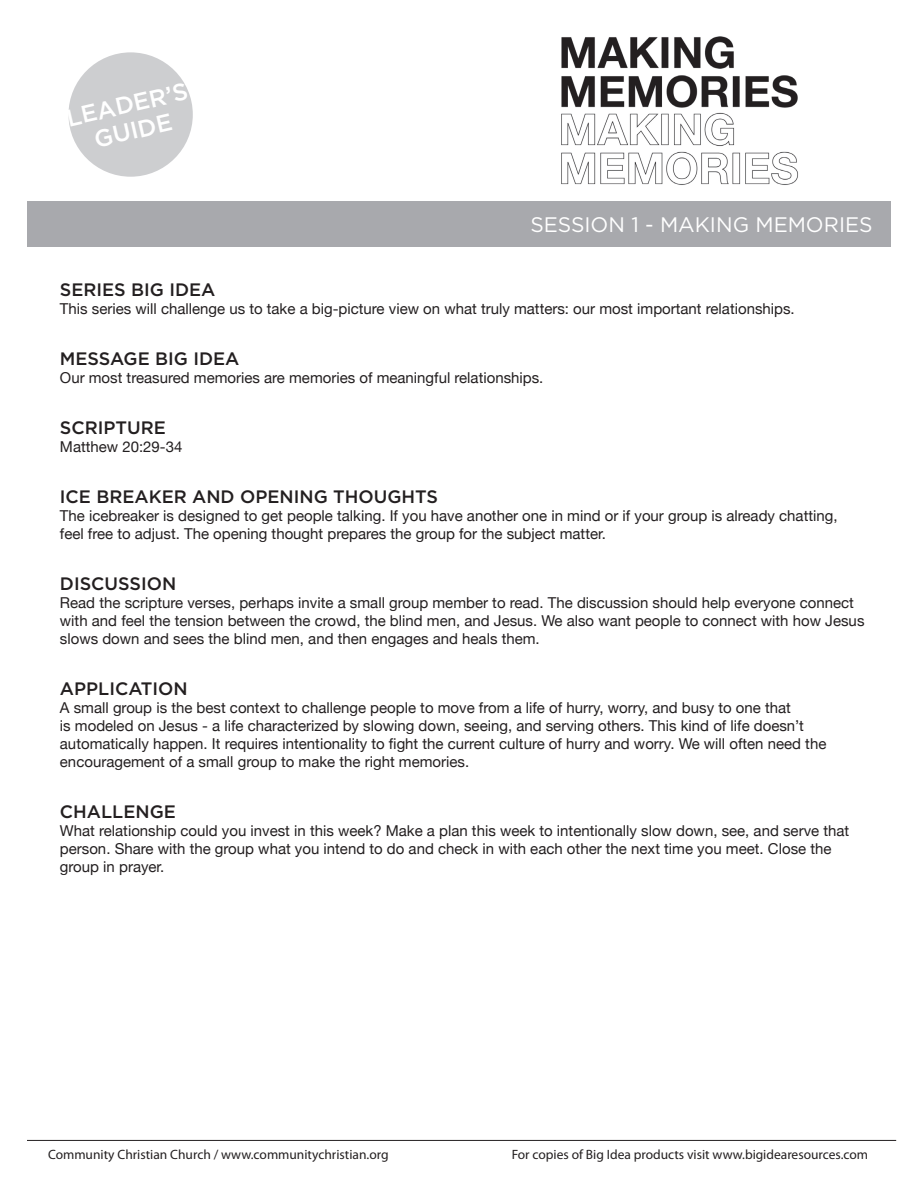
<style>
.page{position:relative;width:918px;height:1188px;background:#fff}
.page>*{position:absolute;margin:0;border:0;box-sizing:border-box;transform-origin:0 0}
.t1{font:500 24px/26.5px "Gotham";color:#fff;text-align:center}
.Title_medium{font:21px "Gotham";color:#fff}
.Title_medium-2{font:500 18px "Gotham";color:#231f20}
.t2{font:15px/18px "Helvetica Neue";color:#231f20}
.t3{font:13.5px "Myriad Pro";color:#231f20}
</style>
<div class="page">
<hr style="left:27px;top:1140px;width:869px;height:1px;background:#231f20">
<img style="left:561px;top:36px;width:237px;height:149px">
<div style="left:27px;top:201px;width:864px;height:46px;background:#a8a9ad"></div>
<div style="left:68px;top:52px;width:125px;height:125px;background:#cdced0;border-radius:50%"></div>
<h1 class="t1" style="left:64px;top:105px;width:125px;rotate:-13deg">LEADER’S<br>GUIDE</h1>
<h2 class="Title_medium" style="left:436px;top:208px;width:438px">DISCUSSION GUIDE / SESSION # - TITLE</h2>
<p class="Title_medium" style="left:530px;top:211px;width:344px">SESSION 1 - MAKING MEMORIES</p>
<p class="Title_medium-2" style="left:60px;top:278px;width:157px">SERIES BIG IDEA</p>
<p class="t2" style="left:60px;top:301px;width:736px">This series will challenge us to take a big-picture view on what truly matters: our most important relationships.</p>
<p class="Title_medium-2" style="left:60px;top:347px;width:181px">MESSAGE BIG IDEA</p>
<p class="t2" style="left:60px;top:370px;width:485px">Our most treasured memories are memories of meaningful relationships.</p>
<p class="Title_medium-2" style="left:60px;top:416px;width:107px">SCRIPTURE</p>
<p class="t2" style="left:60px;top:439px;width:124px">Matthew 20:29-34</p>
<p class="Title_medium-2" style="left:60px;top:485px;width:380px">ICE BREAKER AND OPENING THOUGHTS</p>
<p class="t2" style="left:60px;top:508px;width:779px">The icebreaker is designed to get people talking. If you have another one in mind or if your group is already chatting, feel free to adjust. The opening thought prepares the group for the subject matter.</p>
<p class="Title_medium-2" style="left:60px;top:572px;width:118px">DISCUSSION</p>
<p class="t2" style="left:60px;top:595px;width:806px">Read the scripture verses, perhaps invite a small group member to read. The discussion should help everyone connect with and feel the tension between the crowd, the blind men, and Jesus. We also want people to connect with how Jesus slows down and sees the blind men, and then engages and heals them.</p>
<p class="Title_medium-2" style="left:60px;top:677px;width:129px">APPLICATION</p>
<p class="t2" style="left:60px;top:700px;width:768px">A small group is the best context to challenge people to move from a life of hurry, worry, and busy to one that<br>is modeled on Jesus - a life characterized by slowing down, seeing, and serving others. This kind of life doesn’t automatically happen. It requires intentionality to fight the current culture of hurry and worry. We will often need the encouragement of a small group to make the right memories.</p>
<p class="Title_medium-2" style="left:60px;top:800px;width:117px">CHALLENGE</p>
<p class="t2" style="left:60px;top:823px;width:791px">What relationship could you invest in this week? Make a plan this week to intentionally slow down, see, and serve that person. Share with the group what you intend to do and check in with each other the next time you meet. Close the group in prayer.</p>
<p class="t3" style="left:48px;top:1146px;width:342px">Community Christian Church / www.communitychristian.org</p>
<p class="t3" style="left:512px;top:1146px;width:358px">For copies of Big Idea products visit www.bigidearesources.com</p>
</div>
